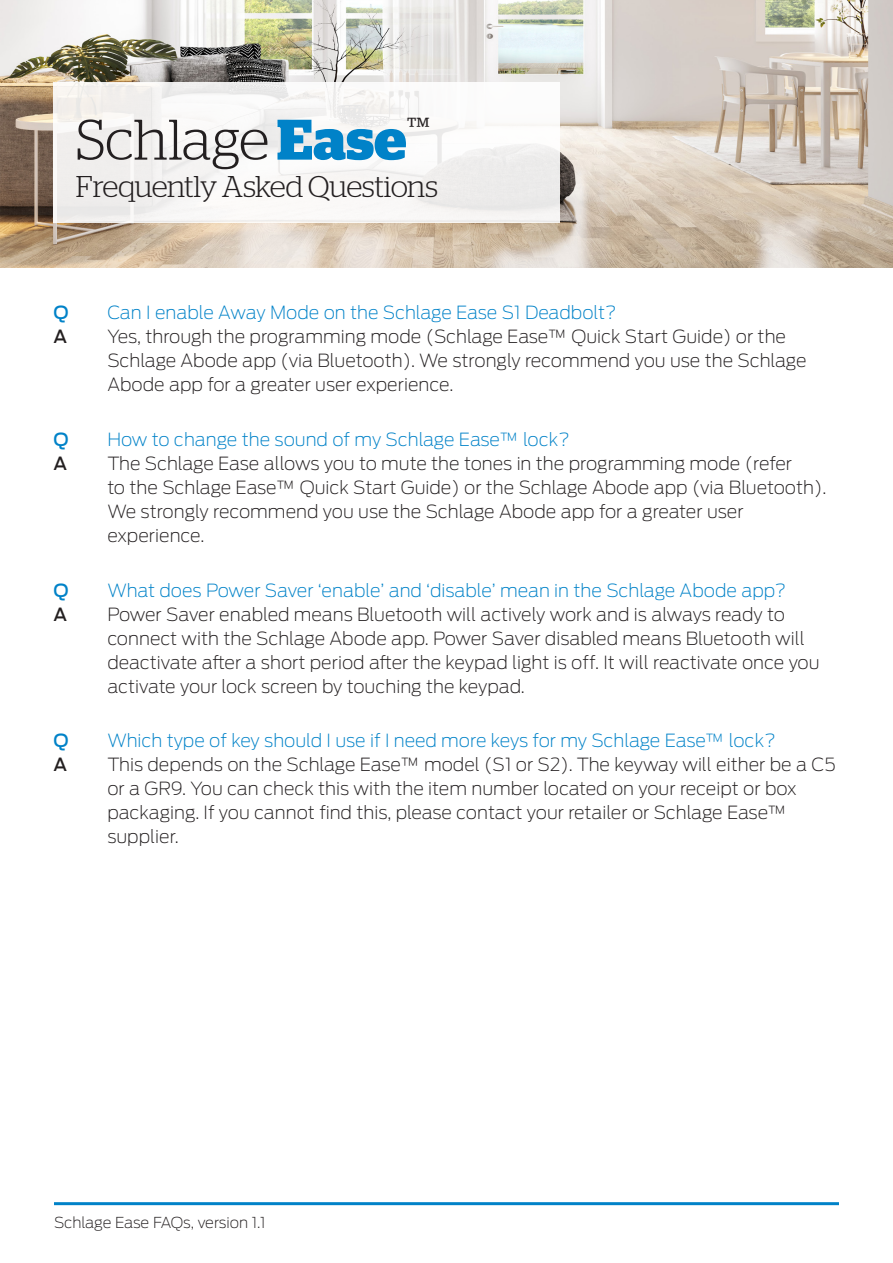
<style>
.page{position:relative;width:893px;height:1263px;background:#fff}
.page>*{position:absolute;margin:0;border:0;box-sizing:border-box;transform-origin:0 0}
.Cover_Headline_32_39pt{font:300 57px "Stag";letter-spacing:-.01em;color:#231f20}
.Cover_Headline_32_39pt-2{font:300 30px "Stag";letter-spacing:-.015em;color:#231f20}
.t1{font:200 18px/24px "Antenna";color:#231f20}
.t2{font:200 18px "Antenna";color:#0082c8}
.t3{font:500 18px "Antenna";color:#0082c8}
.t4{font:500 18px "Antenna";color:#231f20}
.t5{font:200 15px "Antenna";letter-spacing:-.01em;color:#231f20}
.s1{font-weight:700;color:#0082c8}
</style>
<div class="page">
<hr style="left:54px;top:1202px;width:785px;height:3px;background:#0082c8">
<img style="left:1px;top:1px;width:891px;height:267px">
<div style="left:53px;top:82px;width:507px;height:141px;background:linear-gradient(to right,#f3f2f0,#f7f6f6)"></div>
<p class="Cover_Headline_32_39pt" style="left:76px;top:107px;width:355px">Schlage <span class="s1">Ease</span><sup>™</sup></p>
<p class="Cover_Headline_32_39pt-2" style="left:76px;top:169px;width:364px">Frequently Asked Questions</p>
<p class="t3" style="left:53px;top:301px;width:17px">Q</p>
<p class="t2" style="left:107px;top:301px;width:511px">Can I enable Away Mode on the Schlage Ease S1 Deadbolt?</p>
<p class="t4" style="left:53px;top:325px;width:15px">A</p>
<p class="t1" style="left:107px;top:324px;width:701px">Yes, through the programming mode (Schlage Ease™ Quick Start Guide) or the<br>Schlage Abode app (via Bluetooth). We strongly recommend you use the Schlage<br>Abode app for a greater user experience.</p>
<p class="t3" style="left:53px;top:427px;width:17px">Q</p>
<p class="t2" style="left:107px;top:428px;width:464px">How to change the sound of my Schlage Ease™ lock?</p>
<p class="t4" style="left:53px;top:451px;width:15px">A</p>
<p class="t1" style="left:107px;top:451px;width:686px">The Schlage Ease allows you to mute the tones in the programming mode (refer</p>
<p class="t1" style="left:107px;top:475px;width:721px">to the Schlage Ease™ Quick Start Guide) or the Schlage Abode app (via Bluetooth).</p>
<p class="t1" style="left:107px;top:499px;width:638px">We strongly recommend you use the Schlage Abode app for a greater user</p>
<p class="t1" style="left:107px;top:523px;width:99px">experience.</p>
<p class="t3" style="left:53px;top:578px;width:17px">Q</p>
<p class="t2" style="left:107px;top:578px;width:680px">What does Power Saver ‘enable’ and ‘disable’ mean in the Schlage Abode app?</p>
<p class="t4" style="left:53px;top:602px;width:15px">A</p>
<p class="t1" style="left:107px;top:601px;width:679px">Power Saver enabled means Bluetooth will actively work and is always ready to</p>
<p class="t1" style="left:107px;top:625px;width:699px">connect with the Schlage Abode app. Power Saver disabled means Bluetooth will</p>
<p class="t1" style="left:107px;top:649px;width:714px">deactivate after a short period after the keypad light is off. It will reactivate once you</p>
<p class="t1" style="left:107px;top:673px;width:419px">activate your lock screen by touching the keypad.</p>
<p class="t3" style="left:53px;top:728px;width:17px">Q</p>
<p class="t2" style="left:107px;top:729px;width:670px">Which type of key should I use if I need more keys for my Schlage Ease™ lock?</p>
<p class="t4" style="left:53px;top:752px;width:15px">A</p>
<p class="t1" style="left:107px;top:752px;width:730px">This depends on the Schlage Ease™ model (S1 or S2). The keyway will either be a C5</p>
<p class="t1" style="left:107px;top:776px;width:691px">or a GR9. You can check this with the item number located on your receipt or box</p>
<p class="t1" style="left:107px;top:800px;width:681px">packaging. If you cannot find this, please contact your retailer or Schlage Ease™</p>
<p class="t1" style="left:107px;top:824px;width:73px">supplier.</p>
<p class="t5" style="left:54px;top:1213px;width:213px">Schlage Ease FAQs, version 1.1</p>
</div>
